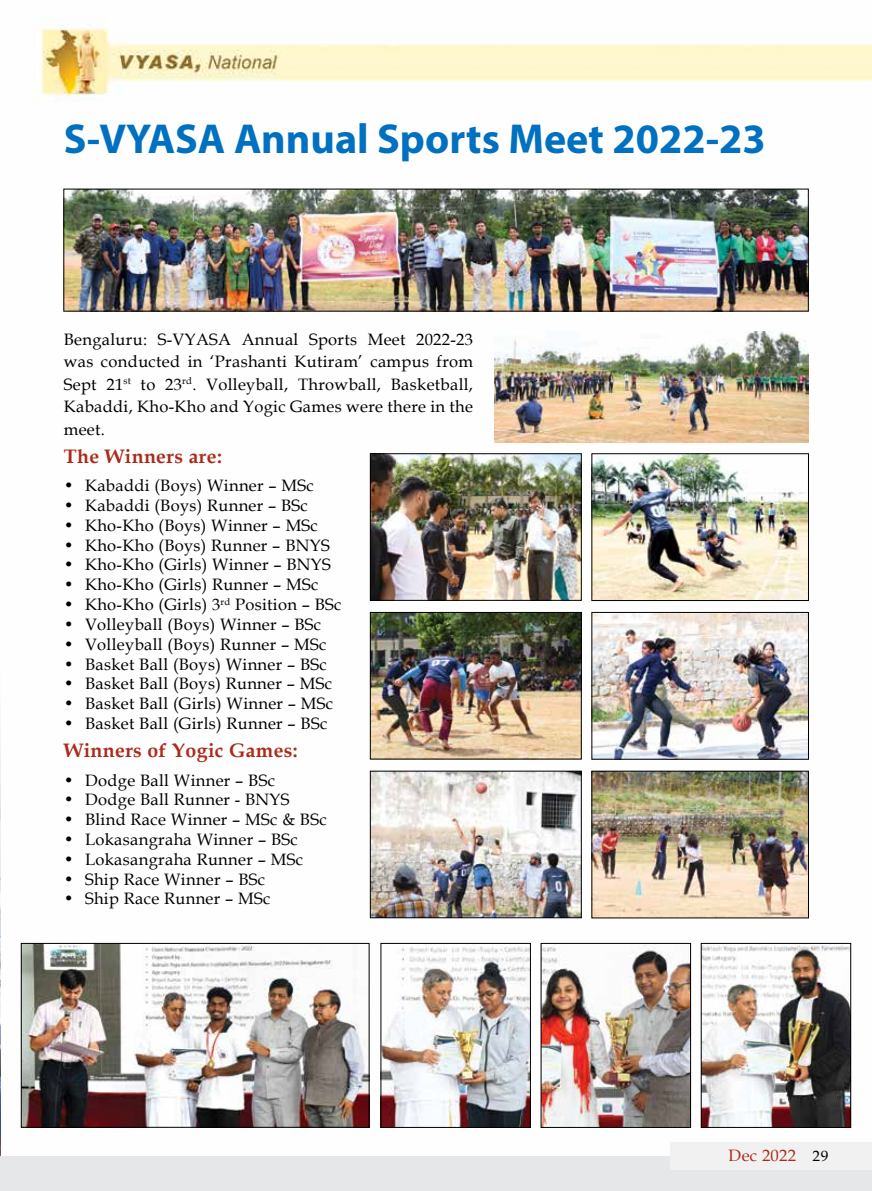
<style>
.page{position:relative;width:872px;height:1191px;background:#fff}
.page>*{position:absolute;margin:0;border:0;box-sizing:border-box;transform-origin:0 0}
.t1{font:700 42px "Myriad Pro";color:#0070c0}
.t2{font:700 19.5px "Book Antiqua";letter-spacing:.02em;color:#ab2a1a}
.t3{font:16.5px/22.5px "Book Antiqua";letter-spacing:.02em;color:#000;text-align:justify}
.t4{font:16.5px "Book Antiqua";letter-spacing:.02em;color:#ab2a1a}
.s1{font-size:15px;color:#000}
</style>
<div class="page">
<img style="left:20px;top:20px;width:852px;height:1108px">
<img style="left:0;top:730px;width:1px;height:426px">
<img style="left:66px;top:191px;width:740px;height:118px">
<div style="left:64px;top:189px;width:744px;height:122px;border:1px solid #000"></div>
<img style="left:494px;top:332px;width:314px;height:110px">
<img style="left:372px;top:455px;width:207px;height:143px">
<div style="left:370px;top:453px;width:211px;height:147px;border:1px solid #000"></div>
<img style="left:372px;top:614px;width:207px;height:143px">
<div style="left:370px;top:612px;width:211px;height:147px;border:1px solid #000"></div>
<img style="left:372px;top:773px;width:207px;height:143px">
<div style="left:370px;top:771px;width:211px;height:147px;border:1px solid #000"></div>
<img style="left:593px;top:455px;width:213px;height:143px">
<div style="left:591px;top:453px;width:217px;height:147px;border:1px solid #000"></div>
<img style="left:593px;top:614px;width:213px;height:143px">
<div style="left:591px;top:612px;width:217px;height:147px;border:1px solid #000"></div>
<img style="left:593px;top:773px;width:213px;height:143px">
<div style="left:591px;top:771px;width:217px;height:147px;border:1px solid #000"></div>
<img style="left:23px;top:945px;width:344px;height:180px">
<div style="left:21px;top:943px;width:348px;height:184px;border:1px solid #000"></div>
<img style="left:383px;top:945px;width:145px;height:180px">
<div style="left:381px;top:943px;width:149px;height:184px;border:1px solid #000"></div>
<img style="left:543px;top:945px;width:145px;height:180px">
<img style="left:703px;top:945px;width:146px;height:180px">
<div style="left:701px;top:943px;width:150px;height:184px;border:1px solid #000"></div>
<div style="left:0;top:1156px;width:872px;height:35px;background:#e6e7e8"></div>
<div style="left:670px;top:1142px;width:202px;height:27px;background:#f1f1f2"></div>
<h1 class="t1" style="left:64px;top:111px;width:703px">S-VYASA Annual Sports Meet 2022-23</h1>
<p class="t3" style="left:64px;top:327px;width:411px">Bengaluru: S-VYASA Annual Sports Meet 2022-23 was conducted in ‘Prashanti Kutiram’ campus from Sept 21<sup>st</sup> to 23<sup>rd</sup>. Volleyball, Throwball, Basketball, Kabaddi, Kho-Kho and Yogic Games were there in the meet.</p>
<p class="t2" style="left:64px;top:443px;width:160px">The Winners are:</p>
<p class="t3" style="left:64px;top:474px;width:251px">• Kabaddi (Boys) Winner – MSc</p>
<p class="t3" style="left:64px;top:494px;width:246px">• Kabaddi (Boys) Runner – BSc</p>
<p class="t3" style="left:64px;top:513px;width:256px">• Kho-Kho (Boys) Winner – MSc</p>
<p class="t3" style="left:64px;top:533px;width:267px">• Kho-Kho (Boys) Runner – BNYS</p>
<p class="t3" style="left:64px;top:553px;width:269px">• Kho-Kho (Girls) Winner – BNYS</p>
<p class="t3" style="left:64px;top:573px;width:256px">• Kho-Kho (Girls) Runner – MSc</p>
<p class="t3" style="left:64px;top:593px;width:279px">• Kho-Kho (Girls) 3<sup>rd</sup> Position – BSc</p>
<p class="t3" style="left:64px;top:612px;width:259px">• Volleyball (Boys) Winner – BSc</p>
<p class="t3" style="left:64px;top:632px;width:264px">• Volleyball (Boys) Runner – MSc</p>
<p class="t3" style="left:64px;top:652px;width:264px">• Basket Ball (Boys) Winner – BSc</p>
<p class="t3" style="left:64px;top:672px;width:270px">• Basket Ball (Boys) Runner – MSc</p>
<p class="t3" style="left:64px;top:692px;width:271px">• Basket Ball (Girls) Winner – MSc</p>
<p class="t3" style="left:64px;top:711px;width:265px">• Basket Ball (Girls) Runner – BSc</p>
<p class="t2" style="left:64px;top:737px;width:235px">Winners of Yogic Games:</p>
<p class="t3" style="left:64px;top:768px;width:213px">• Dodge Ball Winner – BSc</p>
<p class="t3" style="left:64px;top:788px;width:227px">• Dodge Ball Runner - BNYS</p>
<p class="t3" style="left:64px;top:808px;width:264px">• Blind Race Winner – MSc &amp; BSc</p>
<p class="t3" style="left:64px;top:827px;width:235px">• Lokasangraha Winner – BSc</p>
<p class="t3" style="left:64px;top:847px;width:241px">• Lokasangraha Runner – MSc</p>
<p class="t3" style="left:64px;top:867px;width:203px">• Ship Race Winner – BSc</p>
<p class="t3" style="left:64px;top:887px;width:208px">• Ship Race Runner – MSc</p>
<p class="t4" style="left:728px;top:1144px;width:101px">Dec 2022 <span class="s1">29</span></p>
</div>
